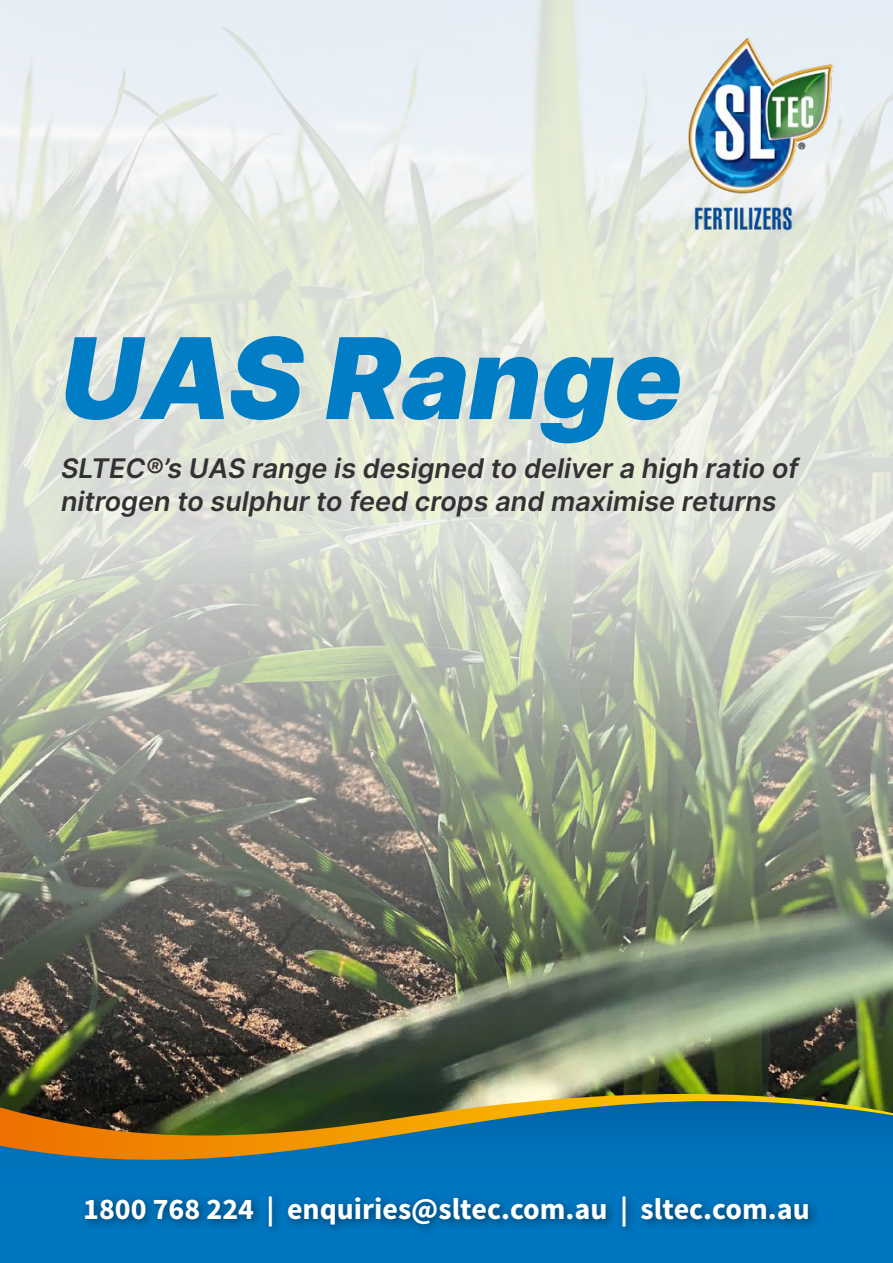
<style>
.page{position:relative;width:893px;height:1263px;background:#fff}
.page>*{position:absolute;margin:0;border:0;box-sizing:border-box;transform-origin:0 0}
.t1{font:italic 900 112.5px "Inter";color:#007dc5}
.t2{font:700 30px "Source Sans Pro";color:#fff}
.t3{font:italic 600 27px/33px "Inter";color:#333132}
</style>
<div class="page">
<img style="left:0;top:0;width:893px;height:1094px">
<img style="left:0;top:1094px;width:893px;height:7px">
<svg style="left:0;top:1101px;width:893px;height:135px;background:#2b6e88"></svg>
<div style="left:0;top:1236px;width:893px;height:27px;background:#0076c0"></div>
<img style="left:682px;top:35px;width:157px;height:198px">
<div style="left:80px;top:1191px;width:740px;height:47px;background:#000;opacity:.5"></div>
<h1 class="t1" style="left:61px;top:292px;width:623px">UAS Range</h1>
<p class="t3" style="left:61px;top:451px;width:739px">SLTEC®’s UAS range is designed to deliver a high ratio of nitrogen to sulphur to feed crops and maximise returns</p>
<p class="t2" style="left:83px;top:1189px;width:728px">1800 768 224 | enquiries@sltec.com.au | sltec.com.au</p>
</div>
